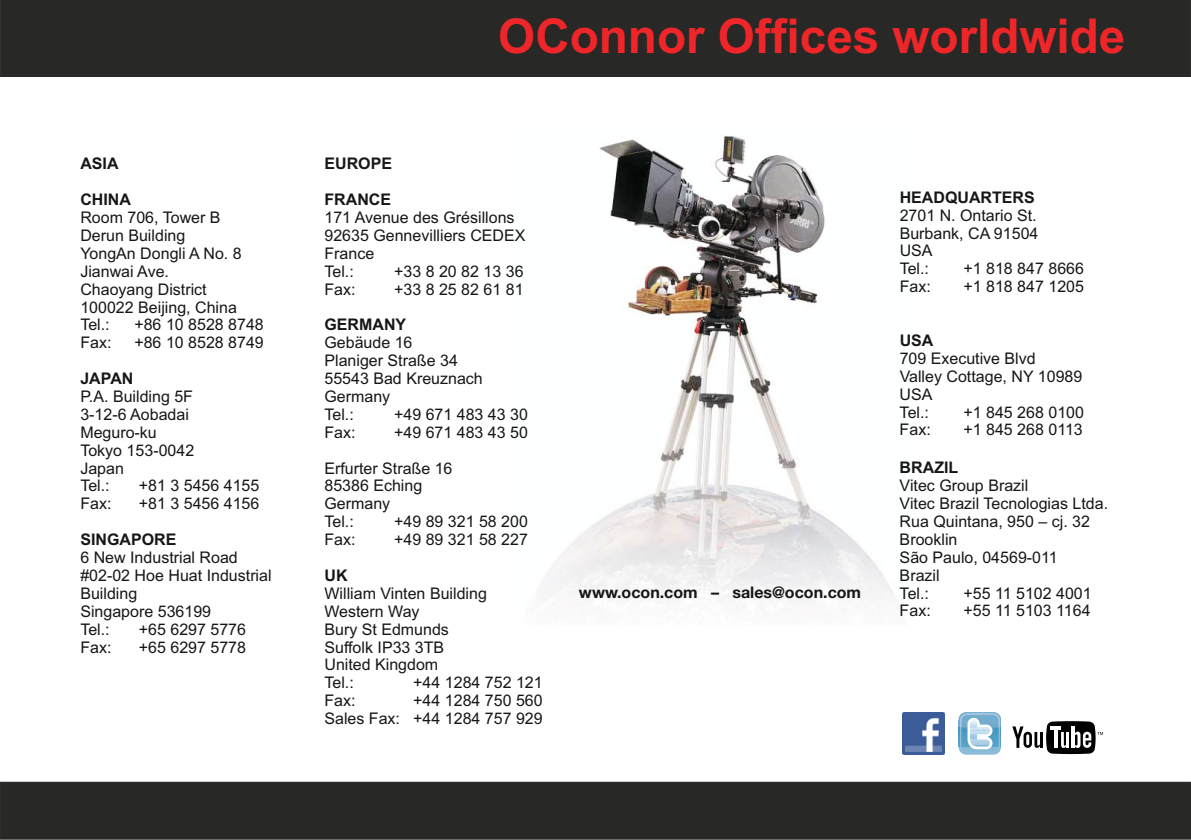
<style>
.page{position:relative;width:1191px;height:840px;background:#fff}
.page>*{position:absolute;margin:0;border:0;box-sizing:border-box;transform-origin:0 0}
.t1{font:700 48px "Arial";color:#ef2629}
.t2{font:16px/17.8px "Arial";color:#151616}
.t3{font:700 16px "Arial";color:#151616}
.t4{font:700 16px "Helvetica Neue LT";color:#151616}
</style>
<div class="page">
<img style="left:543px;top:136px;width:353px;height:475px">
<div style="left:0;top:0;width:1191px;height:77px;background:#282827"></div>
<div style="left:0;top:781px;width:1191px;height:58px;background:#282827"></div>
<img style="left:902px;top:712px;width:42px;height:42px">
<svg style="left:958px;top:712px;width:43px;height:42px"></svg>
<svg style="left:1012px;top:721px;width:91px;height:32px"></svg>
<p class="t3" style="left:80px;top:158px;width:40px">ASIA</p>
<p class="t3" style="left:80px;top:193px;width:52px">CHINA</p>
<p class="t2" style="left:80px;top:210px;width:163px">Room 706, Tower B<br>Derun Building<br>YongAn Dongli A No. 8<br>Jianwai Ave.<br>Chaoyang District<br>100022 Beijing, China<br>Tel.:</p>
<p class="t2" style="left:134px;top:317px;width:131px">+86 10 8528 8748</p>
<p class="t2" style="left:80px;top:335px;width:33px">Fax:</p>
<p class="t2" style="left:134px;top:335px;width:131px">+86 10 8528 8749</p>
<p class="t3" style="left:80px;top:372px;width:55px">JAPAN</p>
<p class="t2" style="left:80px;top:389px;width:115px">P.A. Building 5F<br>3-12-6 Aobadai<br>Meguro-ku<br>Tokyo 153-0042<br>Japan<br>Tel.:</p>
<p class="t2" style="left:139px;top:478px;width:122px">+81 3 5456 4155</p>
<p class="t2" style="left:80px;top:496px;width:33px">Fax:</p>
<p class="t2" style="left:139px;top:496px;width:122px">+81 3 5456 4156</p>
<p class="t3" style="left:80px;top:533px;width:98px">SINGAPORE</p>
<p class="t2" style="left:80px;top:549px;width:159px">6 New Industrial Road</p>
<p class="t2" style="left:80px;top:567px;width:193px">#02-02 Hoe Huat Industrial</p>
<p class="t2" style="left:80px;top:585px;width:58px">Building</p>
<p class="t2" style="left:80px;top:603px;width:132px">Singapore 536199</p>
<p class="t2" style="left:139px;top:621px;width:109px">+65 6297 5776</p>
<p class="t2" style="left:139px;top:639px;width:109px">+65 6297 5778</p>
<p class="t2" style="left:80px;top:621px;width:33px">Tel.:<br>Fax:</p>
<h1 class="t1" style="left:498px;top:18px;width:628px">OConnor Offices worldwide</h1>
<p class="t3" style="left:324px;top:158px;width:69px">EUROPE</p>
<p class="t3" style="left:324px;top:193px;width:68px">FRANCE</p>
<p class="t2" style="left:324px;top:210px;width:202px">171 Avenue des Gr sillons<br>92635 Gennevilliers CEDEX<br>France<br>Tel.:</p>
<p class="t2" style="left:461px;top:210px;width:10px">é</p>
<p class="t2" style="left:394px;top:263px;width:131px">+33 8 20 82 13 36</p>
<p class="t2" style="left:324px;top:281px;width:33px">Fax:</p>
<p class="t2" style="left:394px;top:281px;width:131px">+33 8 25 82 61 81</p>
<p class="t3" style="left:324px;top:318px;width:83px">GERMANY</p>
<p class="t2" style="left:324px;top:335px;width:160px">Geb ude 16<br>Planiger Stra e 34<br>55543 Bad Kreuznach<br>Germany<br>Tel.:</p>
<p class="t2" style="left:355px;top:335px;width:10px">ä</p>
<p class="t2" style="left:417px;top:353px;width:11px">ß</p>
<p class="t2" style="left:394px;top:406px;width:135px">+49 671 483 43 30</p>
<p class="t2" style="left:324px;top:424px;width:33px">Fax:</p>
<p class="t2" style="left:394px;top:424px;width:135px">+49 671 483 43 50</p>
<p class="t2" style="left:324px;top:460px;width:130px">Erfurter Straße 16<br>85386 Eching</p>
<p class="t2" style="left:324px;top:496px;width:67px">Germany<br>Tel.:</p>
<p class="t2" style="left:394px;top:514px;width:135px">+49 89 321 58 200</p>
<p class="t2" style="left:324px;top:532px;width:33px">Fax:</p>
<p class="t2" style="left:394px;top:532px;width:135px">+49 89 321 58 227</p>
<p class="t3" style="left:324px;top:569px;width:25px">UK</p>
<p class="t2" style="left:324px;top:585px;width:164px">William Vinten Building<br>Western Way<br>Bury St Edmunds<br>Suffolk IP33 3TB<br>United Kingdom<br>Tel.:</p>
<p class="t2" style="left:413px;top:674px;width:131px">+44 1284 752 121</p>
<p class="t2" style="left:324px;top:692px;width:220px;text-align:right">+44 1284 750 560<br>Sales Fax: +44 1284 757 929</p>
<p class="t2" style="left:324px;top:692px;width:33px">Fax:</p>
<p class="t4" style="left:579px;top:586px;width:284px">www.ocon.com – sales@ocon.com</p>
<p class="t3" style="left:899px;top:191px;width:137px">HEADQUARTERS</p>
<p class="t2" style="left:899px;top:207px;width:140px">2701 N. Ontario St.<br>Burbank, CA 91504<br>USA<br>Tel.:</p>
<p class="t2" style="left:963px;top:261px;width:122px">+1 818 847 8666</p>
<p class="t2" style="left:899px;top:279px;width:33px">Fax:</p>
<p class="t2" style="left:963px;top:279px;width:122px">+1 818 847 1205</p>
<p class="t3" style="left:899px;top:334px;width:35px">USA</p>
<p class="t2" style="left:899px;top:350px;width:184px">709 Executive Blvd<br>Valley Cottage, NY 10989<br>USA<br>Tel.:</p>
<p class="t2" style="left:963px;top:404px;width:122px">+1 845 268 0100</p>
<p class="t2" style="left:899px;top:422px;width:33px">Fax:</p>
<p class="t2" style="left:963px;top:422px;width:121px">+1 845 268 0113</p>
<p class="t3" style="left:899px;top:461px;width:60px">BRAZIL</p>
<p class="t2" style="left:899px;top:478px;width:210px">Vitec Group Brazil<br>Vitec Brazil Tecnologias Ltda.<br>Rua Quintana, 950 – cj. 32<br>Brooklin<br>São Paulo, 04569-011<br>Brazil<br>Tel.:</p>
<p class="t2" style="left:963px;top:585px;width:130px">+55 11 5102 4001</p>
<p class="t2" style="left:899px;top:603px;width:33px">Fax:</p>
<p class="t2" style="left:963px;top:603px;width:129px">+55 11 5103 1164</p>
</div>
